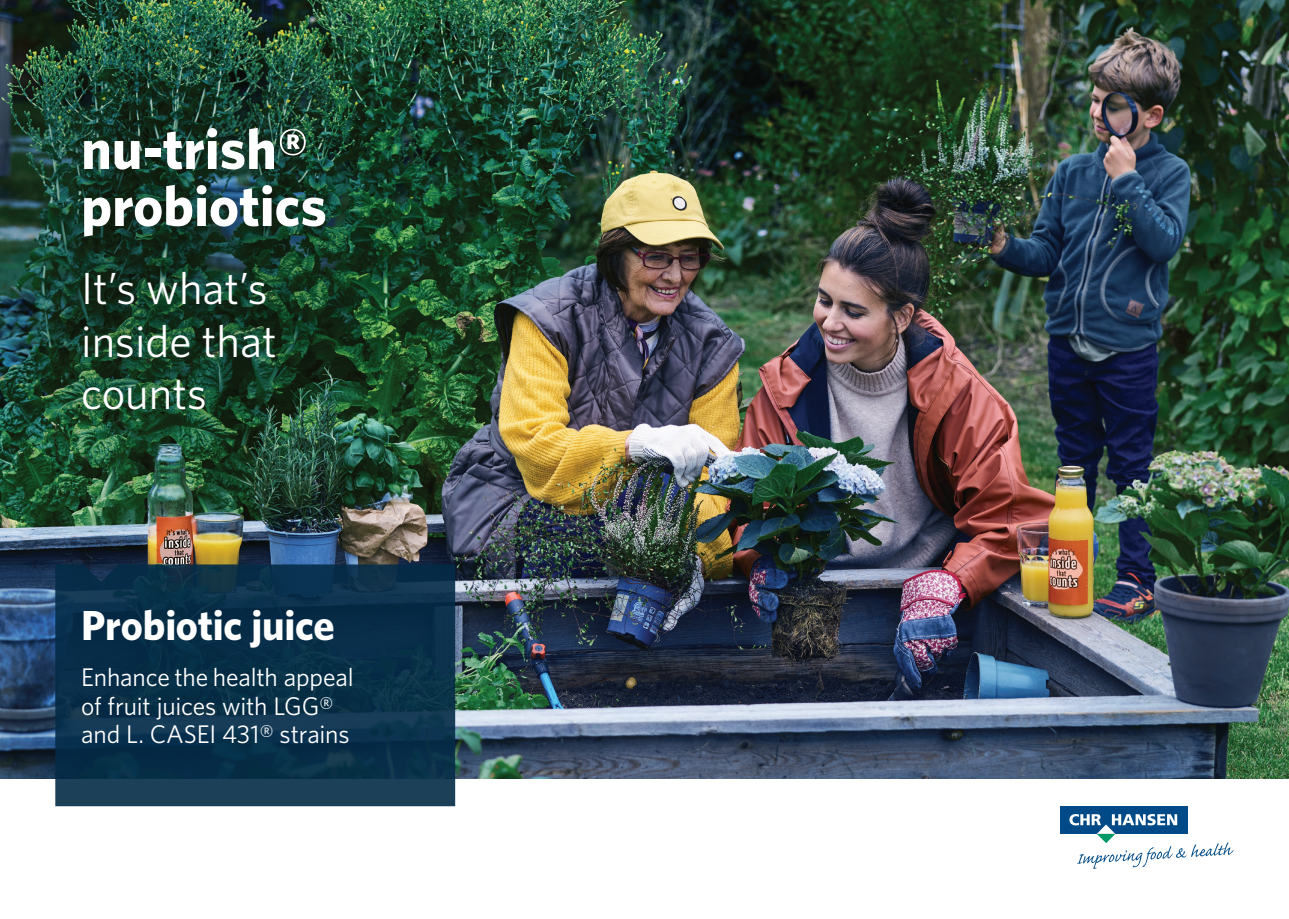
<style>
.page{position:relative;width:1289px;height:919px;background:#fff}
.page>*{position:absolute;margin:0;border:0;box-sizing:border-box;transform-origin:0 0}
.t1{font:700 57px/57px "Whitney";color:#fff}
.t2{font:45px/52.5px "Whitney";color:#fff}
.Frontpage_Headline{font:700 42px "Whitney";letter-spacing:-.005em;color:#fff}
.Frontpage_Headline-2{font:25.5px/28.5px "Whitney";letter-spacing:-.01em;color:#fff}
</style>
<div class="page">
<img style="left:0;top:0;width:1288px;height:778px">
<svg style="left:55px;top:564px;width:400px;height:242px;background:#0b314b"></svg>
<div style="left:1059px;top:806px;width:128px;height:27px;background:#004b87"></div>
<svg style="left:1069px;top:814px;width:164px;height:54px"></svg>
<img style="left:0;top:0;width:425px;height:509px">
<p class="t1" style="left:81px;top:119px;width:247px">nu-trish® probiotics</p>
<p class="t2" style="left:81px;top:261px;width:188px">It’s what’s</p>
<p class="t2" style="left:81px;top:313px;width:197px">inside that counts</p>
<p class="Frontpage_Headline" style="left:81px;top:597px;width:255px">Probiotic juice</p>
<p class="Frontpage_Headline-2" style="left:81px;top:662px;width:274px">Enhance the health appeal of fruit juices with LGG® and L. CASEI 431® strains</p>
</div>
